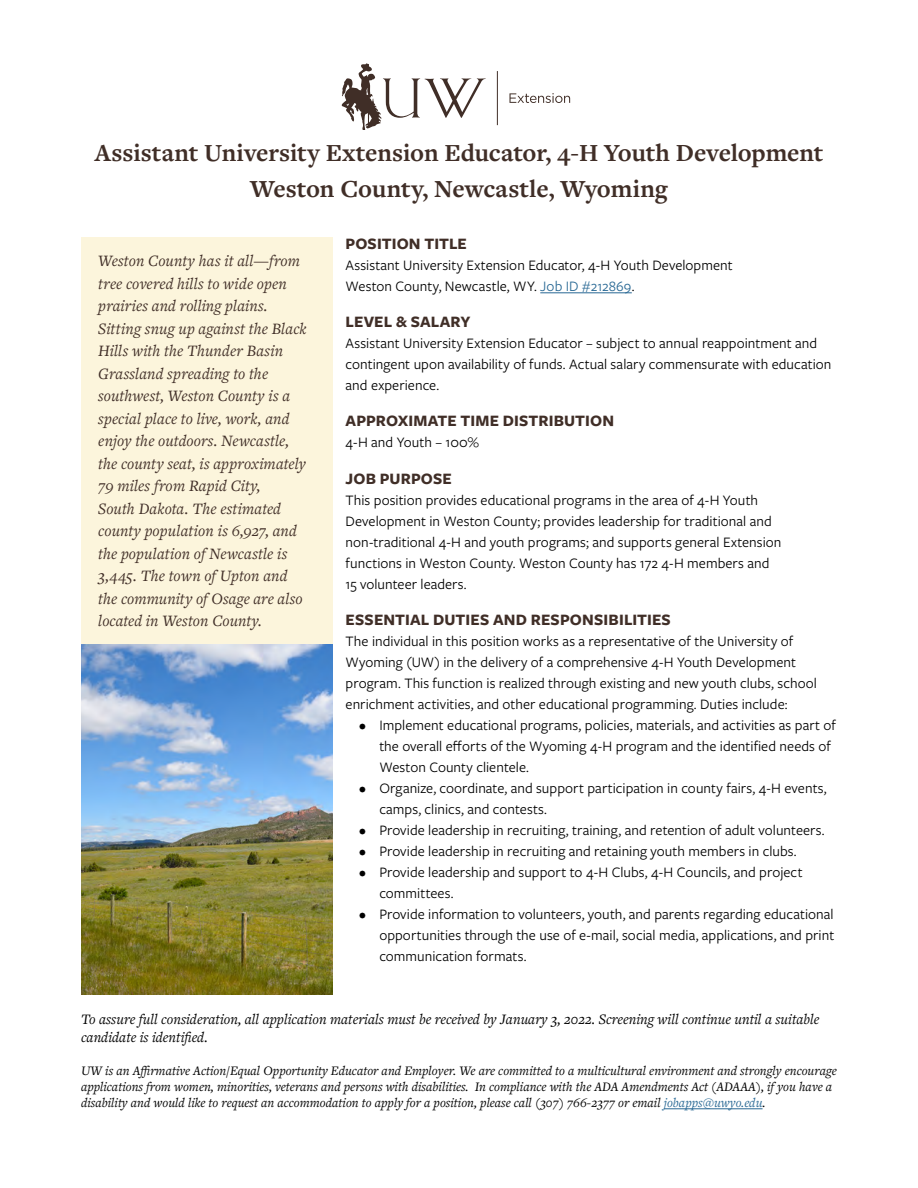
<style>
.page{position:relative;width:918px;height:1188px;background:#fff}
.page>*{position:absolute;margin:0;border:0;box-sizing:border-box;transform-origin:0 0}
.t1{font:700 25.5px "Freight Text Pro";letter-spacing:-.005em;color:#402e27}
.Body{font:italic 16.5px/22.5px "Freight Text Pro";letter-spacing:.005em;color:#402e27}
.t2{font:700 16.5px "Freight Sans Pro";letter-spacing:.005em;color:#402e27}
.Body-2{font:15px/21px "Freight Sans Pro";letter-spacing:.005em;color:#000}
.t3{font:italic 15px/18px "Freight Text Pro";color:#000}
.EEO{font:italic 13.5px/16.2px "Freight Text Pro";color:#000}
.s1{color:#286894}
</style>
<div class="page">
<svg style="left:342px;top:63px;width:144px;height:67px"></svg>
<hr style="left:497px;top:71px;width:1px;height:54px;background:#402e27">
<svg style="left:510px;top:93px;width:60px;height:10px"></svg>
<hr style="left:540px;top:293px;width:92px;height:1px;background:#286894">
<hr style="left:664px;top:1109px;width:99px;height:1px;background:#286894">
<div style="left:81px;top:238px;width:251px;height:518px;background:#fcf5dc"></div>
<img style="left:81px;top:645px;width:251px;height:350px">
<h1 class="t1" style="left:95px;top:136px;width:730px">Assistant University Extension Educator, 4-H Youth Development</h1>
<h1 class="t1" style="left:250px;top:172px;width:419px">Weston County, Newcastle, Wyoming</h1>
<h2 class="t2" style="left:346px;top:232px;width:123px">POSITION TITLE</h2>
<p class="Body-2" style="left:346px;top:254px;width:389px">Assistant University Extension Educator, 4-H Youth Development</p>
<p class="Body-2" style="left:346px;top:275px;width:291px">Weston County, Newcastle, WY. <span class="s1">Job ID #212869</span>.</p>
<h2 class="t2" style="left:346px;top:310px;width:126px">LEVEL &amp; SALARY</h2>
<p class="Body-2" style="left:346px;top:332px;width:487px">Assistant University Extension Educator – subject to annual reappointment and contingent upon availability of funds. Actual salary commensurate with education and experience.</p>
<h2 class="t2" style="left:346px;top:410px;width:270px">APPROXIMATE TIME DISTRIBUTION</h2>
<p class="Body-2" style="left:346px;top:431px;width:135px">4-H and Youth – 100%</p>
<h2 class="t2" style="left:346px;top:467px;width:108px">JOB PURPOSE</h2>
<p class="Body-2" style="left:346px;top:489px;width:437px">This position provides educational programs in the area of 4-H Youth Development in Weston County; provides leadership for traditional and non‑traditional 4-H and youth programs; and supports general Extension functions in Weston County. Weston County has 172 4-H members and 15 volunteer leaders.</p>
<h2 class="t2" style="left:346px;top:608px;width:327px">ESSENTIAL DUTIES AND RESPONSIBILITIES</h2>
<p class="Body-2" style="left:346px;top:630px;width:473px">The individual in this position works as a representative of the University of Wyoming (UW) in the delivery of a comprehensive 4-H Youth Development program. This function is realized through existing and new youth clubs, school enrichment activities, and other educational programming. Duties include:</p>
<p class="Body-2" style="left:379px;top:714px;width:458px;text-indent:-20px">• Implement educational programs, policies, materials, and activities as part of the overall efforts of the Wyoming 4-H program and the identified needs of<br>Weston County clientele.</p>
<p class="Body-2" style="left:379px;top:777px;width:449px;text-indent:-20px">• Organize, coordinate, and support participation in county fairs, 4-H events, camps, clinics, and contests.</p>
<p class="Body-2" style="left:359px;top:819px;width:467px">• Provide leadership in recruiting, training, and retention of adult volunteers.</p>
<p class="Body-2" style="left:359px;top:840px;width:439px">• Provide leadership in recruiting and retaining youth members in clubs.</p>
<p class="Body-2" style="left:379px;top:861px;width:425px;text-indent:-20px">• Provide leadership and support to 4-H Clubs, 4-H Councils, and project committees.</p>
<p class="Body-2" style="left:379px;top:903px;width:456px;text-align:justify;text-indent:-20px">• Provide information to volunteers, youth, and parents regarding educational opportunities through the use of e-mail, social media, applications, and print communication formats.</p>
<p class="Body" style="left:98px;top:249px;width:210px">Weston County has it all—from tree covered hills to wide open prairies and rolling plains.<br>Sitting snug up against the Black<br>Hills with the Thunder Basin<br>Grassland spreading to the southwest, Weston County is a special place to live, work, and enjoy the outdoors. Newcastle, the county seat, is approximately<br>79 miles from Rapid City,<br>South Dakota. The estimated county population is 6,927, and the population of Newcastle is<br>3,445. The town of Upton and the community of Osage are also located in Weston County.</p>
<p class="t3" style="left:81px;top:1010px;width:740px">To assure full consideration, all application materials must be received by January 3, 2022. Screening will continue until a suitable candidate is identified.</p>
<p class="EEO" style="left:81px;top:1062px;width:757px">UW is an Affirmative Action/Equal Opportunity Educator and Employer. We are committed to a multicultural environment and strongly encourage applications from women, minorities, veterans and persons with disabilities. In compliance with the ADA Amendments Act (ADAAA), if you have a disability and would like to request an accommodation to apply for a position, please call (307) 766-2377 or email <span class="s1">jobapps@uwyo.edu</span>.</p>
</div>
